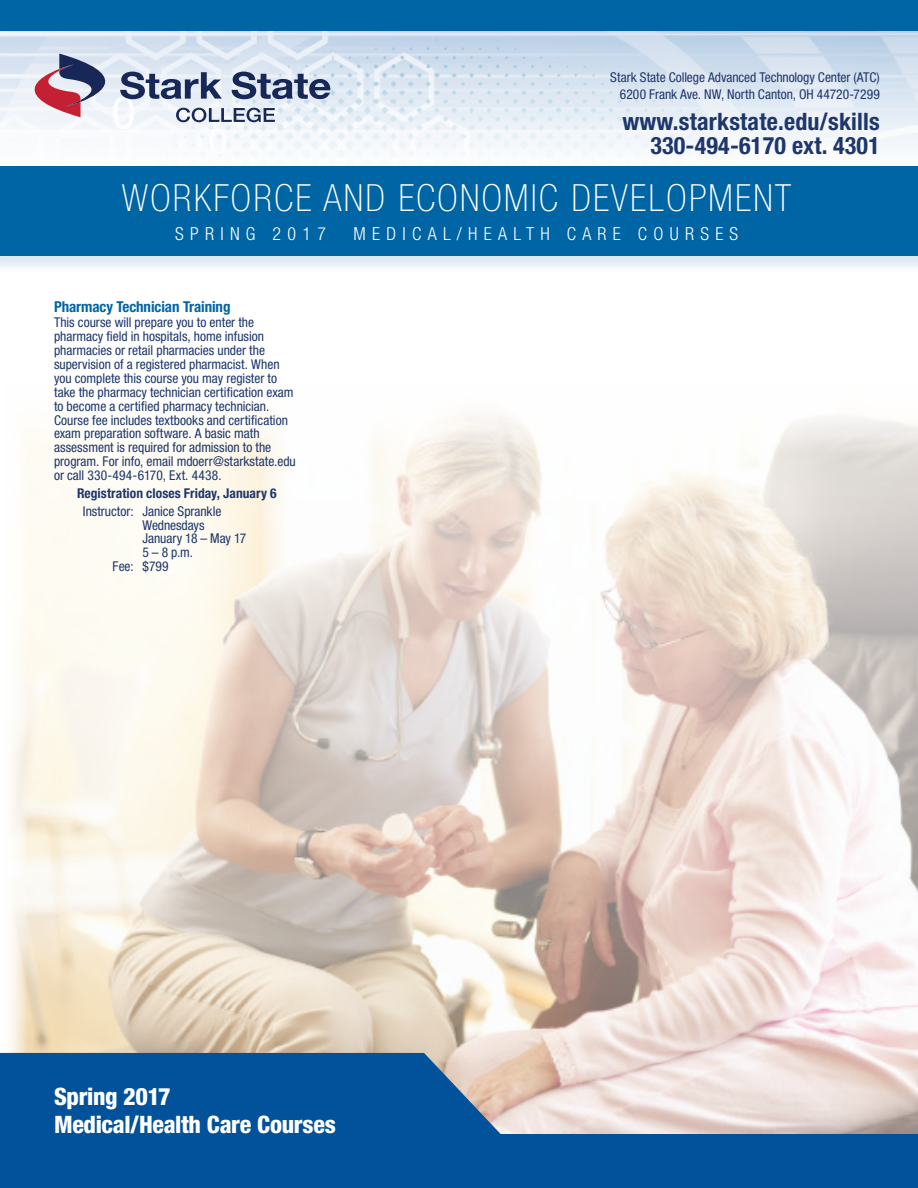
<style>
.page{position:relative;width:918px;height:1188px;background:#fff}
.page>*{position:absolute;margin:0;border:0;box-sizing:border-box;transform-origin:0 0}
.t1{font:100 condensed 37.5px "Helvetica Neue LT Std";letter-spacing:.06em;color:#fff}
.t2{font:700 condensed 24px/24px "Helvetica Neue LT Std";letter-spacing:.01em;color:#1d366c;text-align:right}
.t3{font:800 condensed 24px/28.8px "Helvetica Neue LT Std";letter-spacing:-.015em;color:#fff}
.t4{font:300 condensed 18px "Helvetica Neue LT Std";letter-spacing:.35em;color:#fff}
.t5{font:700 condensed 15px "Helvetica Neue LT Std";letter-spacing:-.005em;color:#0065a4}
.t6{font:condensed 13.5px/14px "Helvetica Neue LT Std";color:#1d366c;text-align:right}
.t7{font:700 condensed 13.5px "Helvetica Neue LT Std";letter-spacing:.005em;color:#1d366c}
</style>
<div class="page">
<img style="left:1px;top:416px;width:917px;height:718px">
<img style="left:0;top:30px;width:918px;height:127px">
<div style="left:0;top:168px;width:918px;height:106px;background:#01529a;opacity:.13"></div>
<div style="left:0;top:166px;width:918px;height:89px;background:#0065a4"></div>
<svg style="left:30px;top:54px;width:301px;height:68px"></svg>
<div style="left:0;top:0;width:918px;height:30px;background:#0065a4"></div>
<div style="left:0;top:1134px;width:918px;height:54px;background:#01529a"></div>
<svg style="left:0;top:1053px;width:552px;height:81px;background:#26669f"></svg>
<p class="t6" style="left:610px;top:69px;width:271px;line-height:16.5px">Stark State College Advanced Technology Center (ATC)<br>6200 Frank Ave. NW, North Canton, OH 44720-7299</p>
<h2 class="t2" style="left:622px;top:109px;width:259px">www.starkstate.edu/skills<br>330-494-6170 ext. 4301</h2>
<h1 class="t1" style="left:122px;top:177px;width:671px">WORKFORCE AND ECONOMIC DEVELOPMENT</h1>
<h3 class="t4" style="left:175px;top:223px;width:152px">SPRING 2017</h3>
<h3 class="t4" style="left:354px;top:223px;width:386px">MEDICAL/HEALTH CARE COURSES</h3>
<p class="t5" style="left:54px;top:298px;width:178px">Pharmacy Technician Training</p>
<p class="t6" style="left:54px;top:316px;width:243px;text-align:left">This course will prepare you to enter the pharmacy field in hospitals, home infusion pharmacies or retail pharmacies under the supervision of a registered pharmacist. When you complete this course you may register to take the pharmacy technician certification exam to become a certified pharmacy technician.<br>Course fee includes textbooks and certification exam preparation software. A basic math assessment is required for admission to the program. For info, email mdoerr@starkstate.edu or call 330-494-6170, Ext. 4438.</p>
<p class="t7" style="left:77px;top:485px;width:201px">Registration closes Friday, January 6</p>
<p class="t6" style="left:83px;top:505px;width:140px">Instructor: Janice Sprankle</p>
<p class="t6" style="left:143px;top:518px;width:64px">Wednesdays</p>
<p class="t6" style="left:143px;top:532px;width:105px">January 18 – May 17</p>
<p class="t6" style="left:143px;top:545px;width:52px">5 – 8 p.m.</p>
<p class="t6" style="left:113px;top:559px;width:58px">Fee: $799</p>
<h2 class="t3" style="left:54px;top:1081px;width:283px">Spring 2017<br>Medical/Health Care Courses</h2>
</div>
